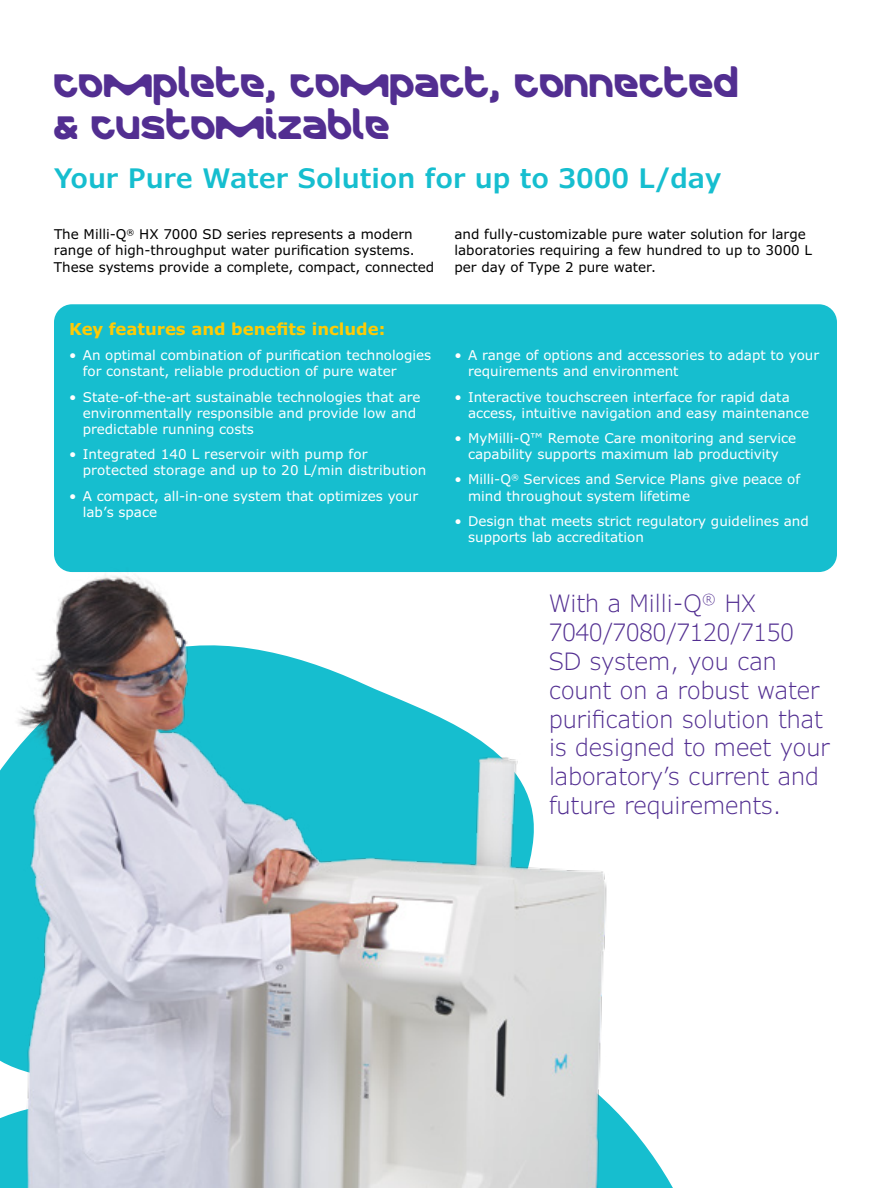
<style>
.page{position:relative;width:891px;height:1188px;background:#fff}
.page>*{position:absolute;margin:0;border:0;box-sizing:border-box;transform-origin:0 0}
.t1{font:33px/42px "Merck";color:#522e91}
.t2{font:600 27px "Verdana Pro";color:#16becf}
.t3{font:300 24px/28.8px "Verdana Pro";color:#522e91}
.t4{font:700 16.5px "Verdana Pro";color:#ffcb05}
.t5{font:13.5px/16.2px "Verdana Pro";color:#fff}
.t6{font:13.5px/16.2px "Verdana Pro";color:#000}
</style>
<div class="page">
<div style="left:54px;top:304px;width:783px;height:268px;background:#16becf;border-radius:18px"></div>
<img style="left:0;top:560px;width:656px;height:628px">
<h1 class="t1" style="left:54px;top:65px;width:687px">Complete, Compact, connected &amp; Customizable</h1>
<h2 class="t2" style="left:54px;top:161px;width:669px">Your Pure Water Solution for up to 3000 L/day</h2>
<p class="t6" style="left:54px;top:226px;width:382px">The Milli-Q<sup>®</sup> HX 7000 SD series represents a modern range of high-throughput water purification systems.<br>These systems provide a complete, compact, connected</p>
<p class="t6" style="left:455px;top:226px;width:359px">and fully-customizable pure water solution for large laboratories requiring a few hundred to up to 3000 L per day of Type 2 pure water.</p>
<p class="t4" style="left:69px;top:318px;width:318px">Key features and benefits include:</p>
<p class="t5" style="left:83px;top:347px;width:350px;text-indent:-14px">• An optimal combination of purification technologies for constant, reliable production of pure water</p>
<p class="t5" style="left:83px;top:389px;width:339px;text-indent:-14px">• State-of-the-art sustainable technologies that are environmentally responsible and provide low and predictable running costs</p>
<p class="t5" style="left:83px;top:446px;width:345px;text-indent:-14px">• Integrated 140 L reservoir with pump for protected storage and up to 20 L/min distribution</p>
<p class="t5" style="left:83px;top:488px;width:337px;text-indent:-14px">• A compact, all-in-one system that optimizes your lab’s space</p>
<p class="t5" style="left:468px;top:347px;width:353px;text-indent:-14px">• A range of options and accessories to adapt to your requirements and environment</p>
<p class="t5" style="left:468px;top:389px;width:343px;text-indent:-14px">• Interactive touchscreen interface for rapid data access, intuitive navigation and easy maintenance</p>
<p class="t5" style="left:455px;top:430px;width:343px;text-align:center">• MyMilli-Q™ Remote Care monitoring and service capability supports maximum lab productivity</p>
<p class="t5" style="left:468px;top:472px;width:334px;text-indent:-13px">• Milli-Q<sup>®</sup> Services and Service Plans give peace of mind throughout system lifetime</p>
<p class="t5" style="left:468px;top:513px;width:342px;text-indent:-14px">• Design that meets strict regulatory guidelines and supports lab accreditation</p>
<h3 class="t3" style="left:549px;top:590px;width:282px">With a Milli-Q<sup>®</sup> HX<br>7040/7080/7120/7150<br>SD system, you can count on a robust water purification solution that is designed to meet your laboratory’s current and future requirements.</h3>
</div>
